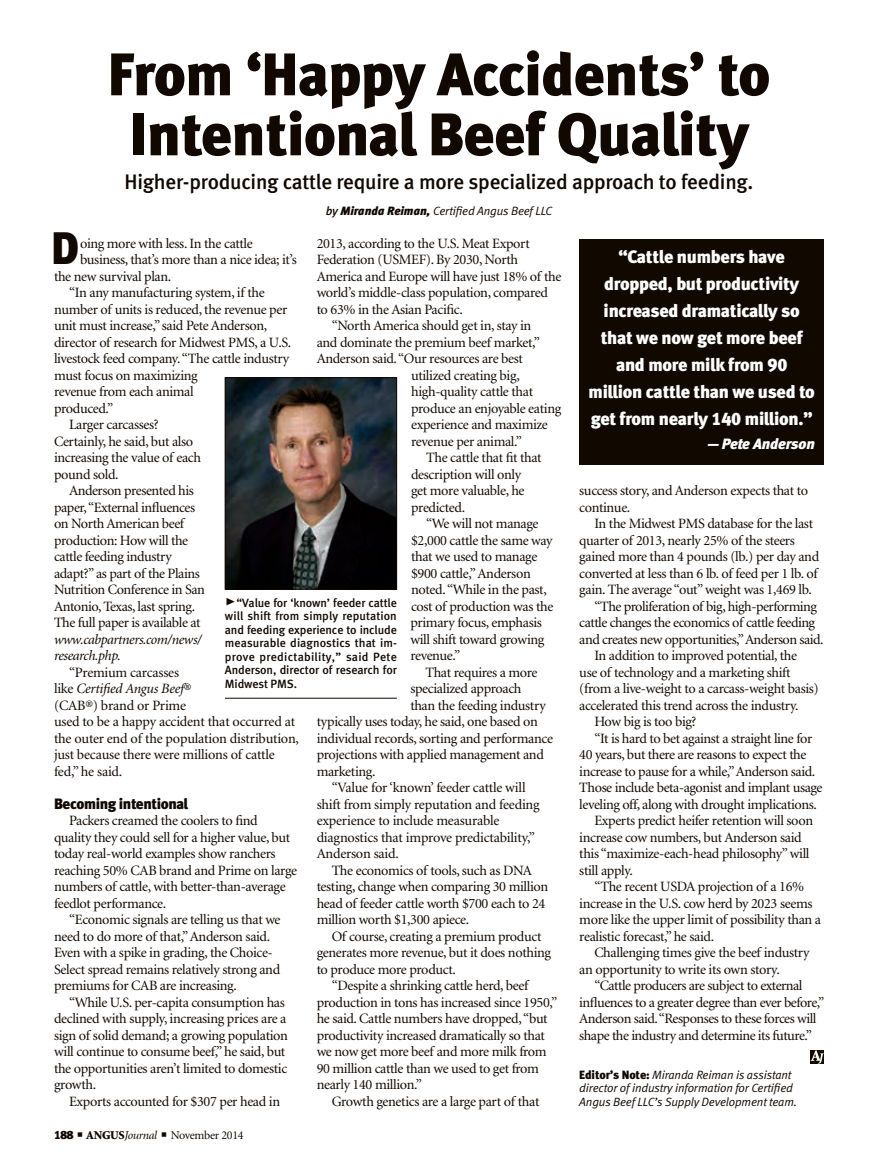
<style>
.page{position:relative;width:878px;height:1168px;background:#fff}
.page>*{position:absolute;margin:0;border:0;box-sizing:border-box;transform-origin:0 0}
.headline{font:60px/60px "Meta Black LF";letter-spacing:-.01em;color:#110800;text-align:center}
.Drop_Cap{font:45.45px "Meta Black LF";color:#110800}
.deck{font:21px "Meta Medium LF";letter-spacing:-.01em;color:#110800}
.reverse_pull_quote{font:18px/27px "Meta Black LF";letter-spacing:-.015em;color:#fff;text-align:center}
.subhead{font:15px "Meta Black LF";letter-spacing:-.025em;color:#110800}
.reverse_pull_quote-2{font:italic 15px "Meta Black LF";letter-spacing:-.01em;color:#fff}
.body_text{font:14.25px/16.5px "Minion";letter-spacing:-.025em;color:#110800}
.Drop_Cap-2{font:14.25px "Minion";letter-spacing:-.025em;color:#110800}
.t1{font:12px/13.5px "Meta Medium LF";letter-spacing:-.01em;color:#110800;text-align:justify}
.editor_s_note{font:italic 12px/13.5px "Meta Normal LF";letter-spacing:-.01em;color:#110800}
.byline{font:italic 12px "Meta Normal LF";letter-spacing:-.01em;color:#110800}
.t2{font:12px "Minion";letter-spacing:-.025em;color:#110800}
.s1{font-family:"Meta Medium LF"}
.s2{font-family:"Meta Black LF"}
.s3{font-style:italic}
.s4{font-family:"Meta Black Caps Expert";font-size:21px}
.s5{font-weight:900}
.s6{font-family:"Meta Black LF";font-style:normal}
</style>
<div class="page">
<img style="left:227px;top:379px;width:168px;height:208px">
<div style="left:225px;top:377px;width:172px;height:212px;border:1px solid #110800"></div>
<hr style="left:225px;top:698px;width:172px;height:1px;background:#110800">
<div style="left:579px;top:240px;width:245px;height:225px;background:#110800"></div>
<svg style="left:810px;top:1050px;width:14px;height:14px"></svg>
<p class="headline" style="left:108px;top:44px;width:664px">From ‘Happy Accidents’ to<br>Intentional Beef Quality</p>
<p class="deck" style="left:125px;top:170px;width:630px">Higher-producing cattle require a more specialized approach to feeding.</p>
<p class="byline" style="left:326px;top:203px;width:228px"><span class="s1">by</span> <span class="s2">Miranda Reiman,</span> Certified Angus Beef LLC</p>
<p class="Drop_Cap" style="left:51px;top:221px;width:30px">D</p>
<p class="Drop_Cap-2" style="left:80px;top:236px;width:174px">oing more with less. In the cattle</p>
<p class="body_text" style="left:316px;top:235px;width:246px">2013, according to the U.S. Meat Export Federation (USMEF). By 2030, North America and Europe will have just 18% of the world’s middle-class population, compared to 63% in the Asian Pacific.</p>
<p class="body_text" style="left:332px;top:318px;width:201px">“North America should get in, stay in</p>
<p class="body_text" style="left:316px;top:334px;width:225px">and dominate the premium beef market,”</p>
<p class="body_text" style="left:316px;top:351px;width:208px">Anderson said. “Our resources are best</p>
<p class="body_text" style="left:411px;top:367px;width:110px">utilized creating big,</p>
<p class="body_text" style="left:411px;top:384px;width:123px">high-quality cattle that</p>
<p class="body_text" style="left:411px;top:400px;width:152px">produce an enjoyable eating</p>
<p class="body_text" style="left:411px;top:417px;width:138px">experience and maximize</p>
<p class="body_text" style="left:411px;top:433px;width:112px">revenue per animal.”</p>
<p class="body_text" style="left:411px;top:450px;width:132px;text-indent:15px">The cattle that fit that description will only<br>get more valuable, he predicted.</p>
<p class="body_text" style="left:410px;top:516px;width:144px;text-indent:16px">“We will not manage $2,000 cattle the same way that we used to manage $900 cattle,” Anderson noted. “While in the past, cost of production was the primary focus, emphasis will shift toward growing revenue.”</p>
<p class="body_text" style="left:425px;top:664px;width:114px">That requires a more</p>
<p class="body_text" style="left:410px;top:681px;width:113px">specialized approach</p>
<p class="body_text" style="left:410px;top:697px;width:137px">than the feeding industry</p>
<p class="body_text" style="left:316px;top:714px;width:223px">typically uses today, he said, one based on</p>
<p class="body_text" style="left:316px;top:730px;width:238px">individual records, sorting and performance</p>
<p class="body_text" style="left:316px;top:747px;width:229px">projections with applied management and</p>
<p class="body_text" style="left:316px;top:763px;width:60px">marketing.</p>
<p class="body_text" style="left:316px;top:780px;width:224px;text-indent:15px">“Value for ‘known’ feeder cattle will shift from simply reputation and feeding experience to include measurable diagnostics that improve predictability,” Anderson said.</p>
<p class="body_text" style="left:316px;top:862px;width:233px;text-indent:15px">The economics of tools, such as DNA testing, change when comparing 30 million head of feeder cattle worth $700 each to 24 million worth $1,300 apiece.</p>
<p class="body_text" style="left:316px;top:928px;width:236px;text-indent:15px">Of course, creating a premium product generates more revenue, but it does nothing to produce more product.</p>
<p class="body_text" style="left:316px;top:978px;width:242px;text-indent:15px">“Despite a shrinking cattle herd, beef production in tons has increased since 1950,” he said. Cattle numbers have dropped, “but productivity increased dramatically so that we now get more beef and more milk from 90 million cattle than we used to get from nearly 140 million.”</p>
<p class="body_text" style="left:332px;top:1093px;width:209px">Growth genetics are a large part of that</p>
<p class="Drop_Cap-2" style="left:80px;top:252px;width:218px">business, that’s more than a nice idea; it’s</p>
<p class="Drop_Cap-2" style="left:54px;top:269px;width:119px">the new survival plan.</p>
<p class="body_text" style="left:54px;top:285px;width:239px;text-indent:15px">“In any manufacturing system, if the number of units is reduced, the revenue per unit must increase,” said Pete Anderson, director of research for Midwest PMS, a U.S. livestock feed company. “The cattle industry must focus on maximizing<br>revenue from each animal<br>produced.”</p>
<p class="body_text" style="left:54px;top:417px;width:148px;text-indent:15px">Larger carcasses?<br>Certainly, he said, but also increasing the value of each pound sold.</p>
<p class="body_text" style="left:54px;top:483px;width:152px;text-indent:15px">Anderson presented his paper, “External influences on North American beef production: How will the cattle feeding industry adapt?” as part of the Plains<br>Nutrition Conference in San<br>Antonio, Texas, last spring.<br>The full paper is available at <span class="s3">www.cabpartners.com/news/ research.php.</span></p>
<p class="body_text" style="left:54px;top:664px;width:246px;text-indent:15px">“Premium carcasses<br>like <span class="s3">Certified Angus Beef</span>®<br>(CAB®) brand or Prime<br>used to be a happy accident that occurred at the outer end of the population distribution, just because there were millions of cattle fed,” he said.</p>
<p class="subhead" style="left:54px;top:794px;width:136px">Becoming intentional</p>
<p class="body_text" style="left:54px;top:813px;width:245px;text-indent:15px">Packers creamed the coolers to find quality they could sell for a higher value, but today real-world examples show ranchers reaching 50% CAB brand and Prime on large numbers of cattle, with better-than-average feedlot performance.</p>
<p class="body_text" style="left:54px;top:912px;width:228px;text-indent:15px">“Economic signals are telling us that we need to do more of that,” Anderson said.<br>Even with a spike in grading, the Choice-Select spread remains relatively strong and premiums for CAB are increasing.</p>
<p class="body_text" style="left:54px;top:994px;width:235px;text-indent:15px">“While U.S. per-capita consumption has declined with supply, increasing prices are a sign of solid demand; a growing population will continue to consume beef,” he said, but the opportunities aren’t limited to domestic growth.</p>
<p class="body_text" style="left:69px;top:1093px;width:213px">Exports accounted for $307 per head in</p>
<p class="t1" style="left:225px;top:595px;width:173px"><span class="s4">@</span>“Value for ‘known’ feeder cattle will shift from simply reputation and feeding experience to include measurable diagnostics that im&shy;prove predictability,” said Pete Anderson, director of research for Midwest PMS.</p>
<p class="t2" style="left:54px;top:1129px;width:191px"><span class="s2">188</span> ■ <span class="s5">ANGUS</span><span class="s3">Journal</span> ■ November 2014</p>
<p class="reverse_pull_quote" style="left:588px;top:243px;width:228px">“Cattle numbers have dropped, but productivity increased dramatically so that we now get more beef and more milk from 90 million cattle than we used to get from nearly 140 million.”</p>
<p class="reverse_pull_quote-2" style="left:707px;top:434px;width:109px">— Pete Anderson</p>
<p class="body_text" style="left:579px;top:483px;width:230px">success story, and Anderson expects that to continue.</p>
<p class="body_text" style="left:579px;top:516px;width:241px;text-indent:15px">In the Midwest PMS database for the last quarter of 2013, nearly 25% of the steers gained more than 4 pounds (lb.) per day and converted at less than 6 lb. of feed per 1 lb. of gain. The average “out” weight was 1,469 lb.</p>
<p class="body_text" style="left:579px;top:598px;width:246px;text-align:center">“The proliferation of big, high-performing cattle changes the economics of cattle feeding and creates new opportunities,” Anderson said.</p>
<p class="body_text" style="left:579px;top:648px;width:241px;text-indent:15px">In addition to improved potential, the<br>use of technology and a marketing shift (from a live-weight to a carcass-weight basis) accelerated this trend across the industry.</p>
<p class="body_text" style="left:594px;top:714px;width:104px">How big is too big?</p>
<p class="body_text" style="left:579px;top:730px;width:245px;text-indent:15px">“It is hard to bet against a straight line for 40 years, but there are reasons to expect the increase to pause for a while,” Anderson said.<br>Those include beta-agonist and implant usage leveling off, along with drought implications.</p>
<p class="body_text" style="left:579px;top:813px;width:235px;text-indent:15px">Experts predict heifer retention will soon increase cow numbers, but Anderson said this “maximize-each-head philosophy” will still apply.</p>
<p class="body_text" style="left:579px;top:879px;width:243px;text-indent:15px">“The recent USDA projection of a 16% increase in the U.S. cow herd by 2023 seems more like the upper limit of possibility than a realistic forecast,” he said.</p>
<p class="body_text" style="left:579px;top:945px;width:232px;text-indent:15px">Challenging times give the beef industry an opportunity to write its own story.</p>
<p class="body_text" style="left:579px;top:978px;width:246px;text-indent:15px">“Cattle producers are subject to external influences to a greater degree than ever before,” Anderson said. “Responses to these forces will shape the industry and determine its future.”</p>
<p class="editor_s_note" style="left:579px;top:1067px;width:219px"><span class="s6">Editor’s Note:</span> Miranda Reiman is assistant director of industry information for Certified<br>Angus Beef LLC’s Supply Development team.</p>
</div>
